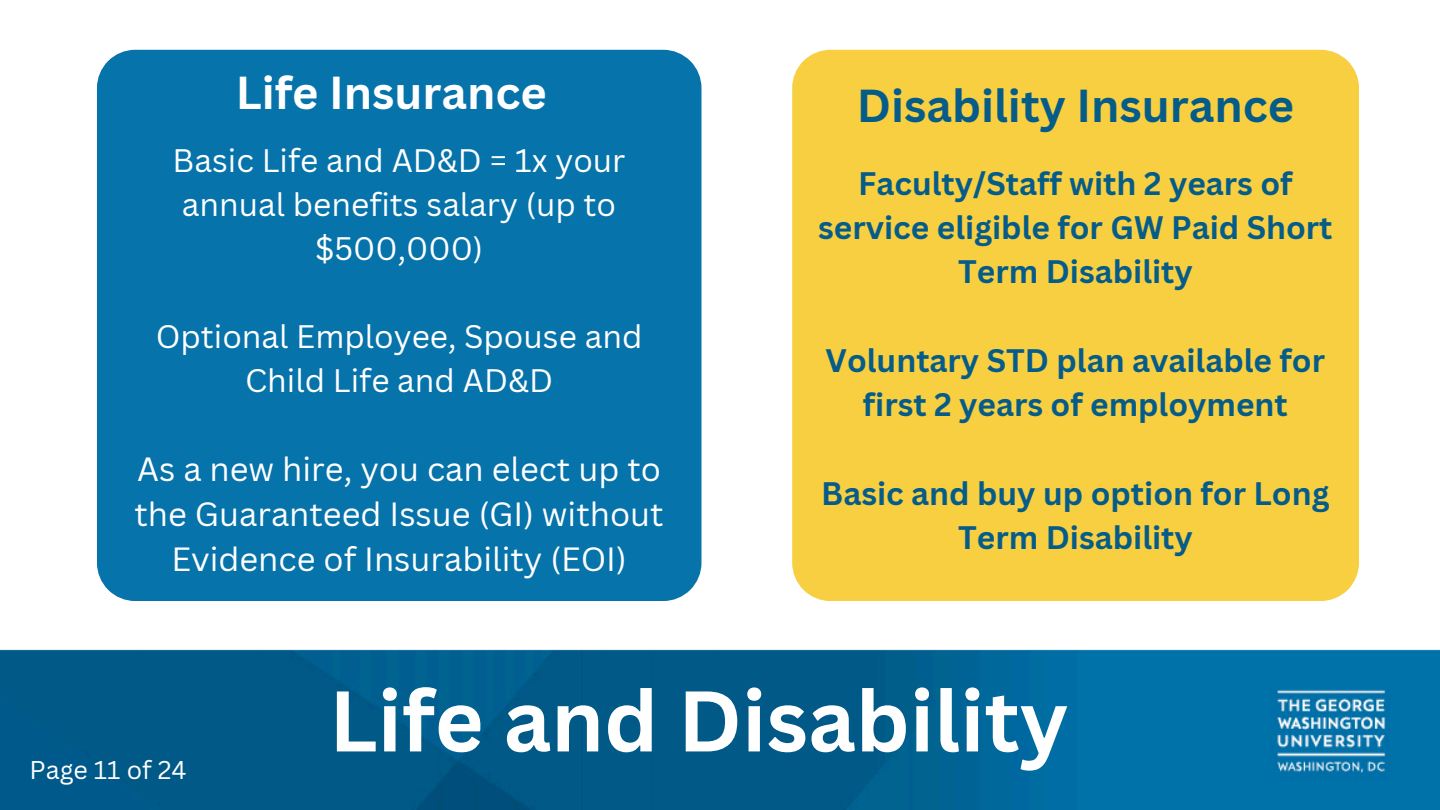
<style>
.page{position:relative;width:1440px;height:810px;background:#fff}
.page>*{position:absolute;margin:0;border:0;box-sizing:border-box;transform-origin:0 0}
.t1{font:700 84px "Canva Sans";color:#fff}
.t2{font:700 45px "Canva Sans";color:#065c89}
.t3{font:700 45px "Canva Sans";color:#fff}
.t4{font:32.7px/45.3px "Canva Sans";color:#fff;text-align:center}
.t5{font:700 31.7px/44.2px "Canva Sans";color:#065c89;text-align:center}
.t6{font:31.7px/43.8px "Canva Sans";color:#fff;text-align:center}
.t7{font:25px "Canva Sans";color:#fff}
</style>
<div class="page">
<img style="left:0;top:49px;width:1440px;height:761px">
<div style="left:97px;top:50px;width:604px;height:551px;background:#0673aa"></div>
<div style="left:792px;top:50px;width:567px;height:551px;background:#f8cf40"></div>
<p class="t3" style="left:236px;top:61px;width:312px">Life Insurance</p>
<p class="t6" style="left:173px;top:138px;width:454px">Basic Life and AD&amp;D = 1x your annual benefits salary (up to $500,000)</p>
<h2 class="t6" style="left:156px;top:314px;width:488px">Optional Employee, Spouse and<br>Child Life and AD&amp;D</h2>
<h4 class="t4" style="left:135px;top:445px;width:531px">As a new hire, you can elect up to the Guaranteed Issue (GI) without<br>Evidence of Insurability (EOI)</h4>
<h4 class="t2" style="left:857px;top:74px;width:439px">Disability Insurance</h4>
<h4 class="t5" style="left:818px;top:161px;width:516px">Faculty/Staff with 2 years of service eligible for GW Paid Short<br>Term Disability</h4>
<h2 class="t5" style="left:826px;top:338px;width:501px">Voluntary STD plan available for first 2 years of employment</h2>
<h3 class="t5" style="left:821px;top:470px;width:510px">Basic and buy up option for Long<br>Term Disability</h3>
<p class="t7" style="left:30px;top:752px;width:159px">Page 11 of 24</p>
<p class="t1" style="left:329px;top:662px;width:741px">Life and Disability</p>
</div>
